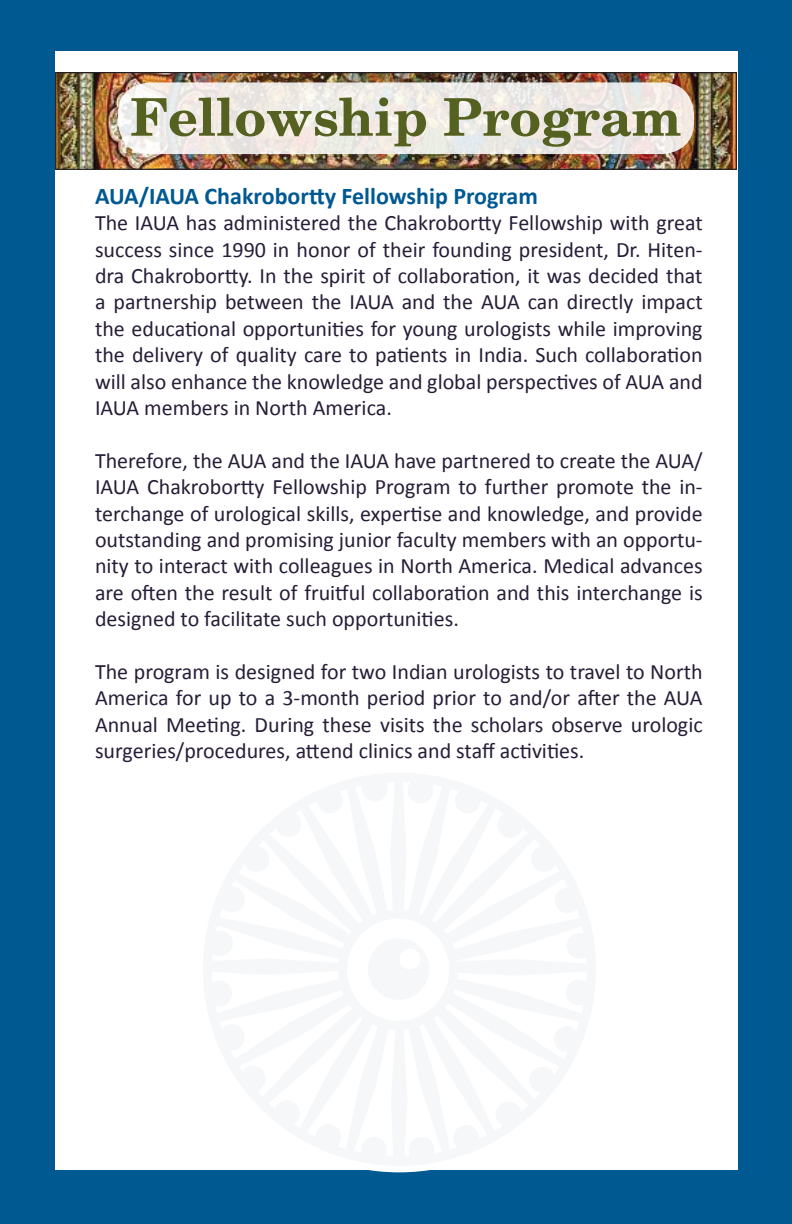
<style>
.page{position:relative;width:792px;height:1224px;background:#015992}
.page>*{position:absolute;margin:0;border:0;box-sizing:border-box;transform-origin:0 0}
.t1{font:700 52px "New Century Schlbk";color:#556120}
.t2{font:700 24px "Calibri";color:#015992}
.t3{font:22px/26.4px "Calibri";color:#271d38;text-align:justify}
</style>
<div class="page">
<div style="left:55px;top:51px;width:683px;height:1119px;background:#fff"></div>
<img style="left:57px;top:74px;width:678px;height:94px">
<div style="left:55px;top:72px;width:682px;height:98px;border:1px solid #231f20"></div>
<svg style="left:118px;top:82px;width:576px;height:72px;background:#ede9e5"></svg>
<p class="t1" style="left:130px;top:84px;width:553px">Fellowship Program</p>
<p class="t2" style="left:95px;top:180px;width:444px">AUA/IAUA Chakrobortty Fellowship Program</p>
<p class="t3" style="left:95px;top:210px;width:609px">The IAUA has administered the Chakrobortty Fellowship with great success since 1990 in honor of their founding president, Dr. Hiten&shy;dra Chakrobortty. In the spirit of collaboration, it was decided that a partnership between the IAUA and the AUA can directly impact the educational opportunities for young urologists while improving the delivery of quality care to patients in India. Such collaboration will also enhance the knowledge and global perspectives of AUA and IAUA members in North America.</p>
<p class="t3" style="left:95px;top:447px;width:609px">Therefore, the AUA and the IAUA have partnered to create the AUA/ IAUA Chakrobortty Fellowship Program to further promote the in&shy;terchange of urological skills, expertise and knowledge, and provide outstanding and promising junior faculty members with an opportu&shy;nity to interact with colleagues in North America. Medical advances are often the result of fruitful collaboration and this interchange is designed to facilitate such opportunities.</p>
<p class="t3" style="left:95px;top:659px;width:609px">The program is designed for two Indian urologists to travel to North America for up to a 3-month period prior to and/or after the AUA Annual Meeting. During these visits the scholars observe urologic surgeries/procedures, attend clinics and staff activities.</p>
</div>
